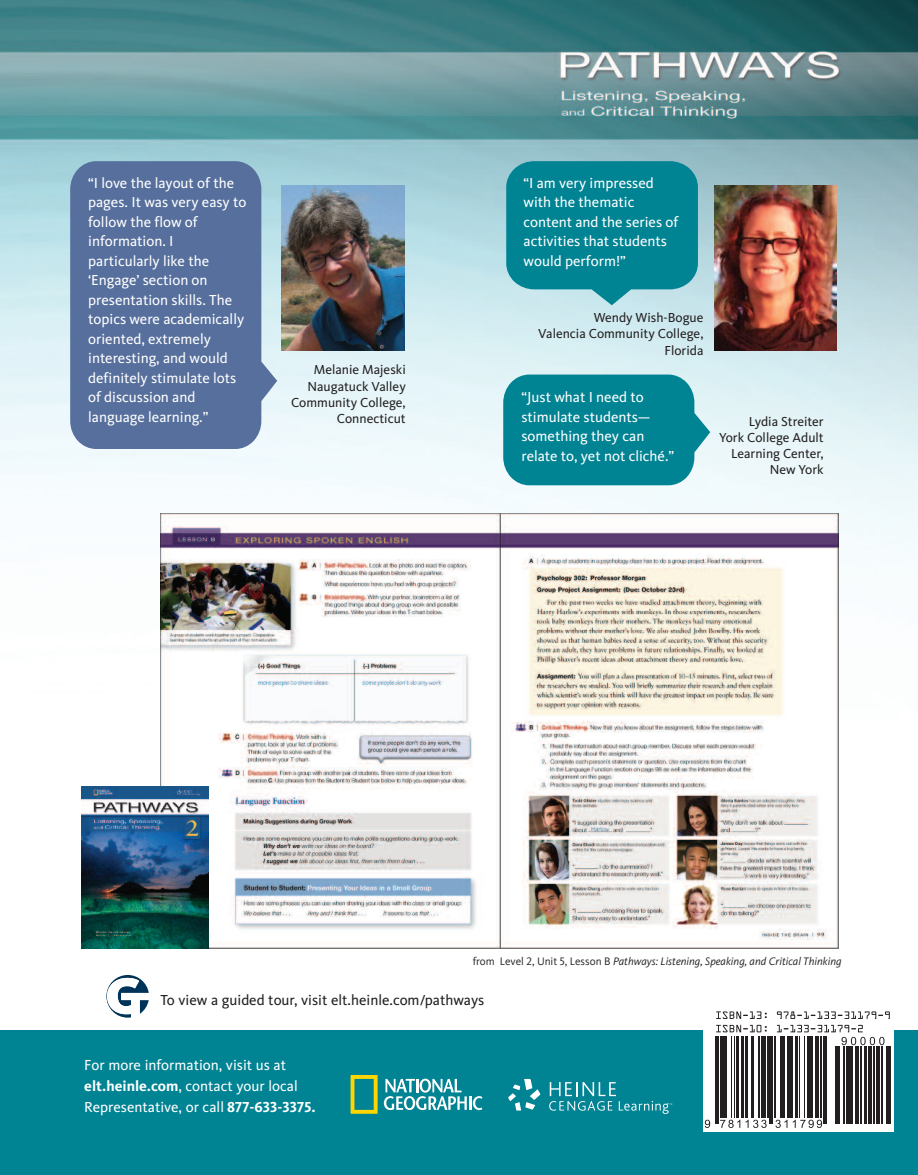
<style>
.page{position:relative;width:918px;height:1175px;background:#fff}
.page>*{position:absolute;margin:0;border:0;box-sizing:border-box;transform-origin:0 0}
.t1{font:15px/19.5px "Kievit OT";color:#fff}
.t2{font:15px "Kievit OT";color:#231f20}
.t3{font:13.5px/16.2px "Kievit OT";color:#231f20;text-align:right}
.t4{font:italic 11.25px "Kievit OT";color:#231f20}
.s1{font-style:normal}
.s2{font-weight:700}
</style>
<div class="page">
<img style="left:0;top:0;width:918px;height:1018px">
<svg style="left:70px;top:161px;width:207px;height:288px;background:#5f79a2"></svg>
<img style="left:282px;top:185px;width:123px;height:165px">
<img style="left:714px;top:185px;width:123px;height:165px">
<svg style="left:506px;top:161px;width:192px;height:144px;background:#188f9d"></svg>
<div style="left:0;top:1030px;width:918px;height:144px;background:#008393"></div>
<svg style="left:508px;top:1079px;width:32px;height:31px"></svg>
<svg style="left:549px;top:1082px;width:123px;height:31px"></svg>
<svg style="left:703px;top:1008px;width:191px;height:123px;background:#cbcaca"></svg>
<svg style="left:716px;top:1011px;width:51px;height:21px"></svg>
<svg style="left:705px;top:1119px;width:5px;height:9px"></svg>
<hr style="left:715px;top:1036px;width:1px;height:88px;background:#231f20">
<hr style="left:718px;top:1036px;width:1px;height:88px;background:#231f20">
<hr style="left:720px;top:1036px;width:3px;height:82px;background:#231f20">
<hr style="left:725px;top:1036px;width:2px;height:82px;background:#231f20">
<hr style="left:731px;top:1036px;width:1px;height:82px;background:#231f20">
<hr style="left:734px;top:1036px;width:1px;height:82px;background:#231f20">
<svg style="left:720px;top:1119px;width:20px;height:9px"></svg>
<hr style="left:736px;top:1036px;width:3px;height:82px;background:#231f20">
<hr style="left:741px;top:1036px;width:2px;height:82px;background:#231f20">
<hr style="left:746px;top:1036px;width:2px;height:82px;background:#231f20">
<hr style="left:751px;top:1036px;width:1px;height:82px;background:#231f20">
<hr style="left:753px;top:1036px;width:1px;height:82px;background:#231f20">
<hr style="left:759px;top:1036px;width:1px;height:82px;background:#231f20">
<svg style="left:746px;top:1119px;width:21px;height:9px"></svg>
<div style="left:761px;top:1036px;width:5px;height:82px;background:#231f20"></div>
<hr style="left:767px;top:1036px;width:1px;height:82px;background:#231f20">
<hr style="left:769px;top:1036px;width:1px;height:88px;background:#231f20">
<hr style="left:772px;top:1036px;width:1px;height:88px;background:#231f20">
<hr style="left:774px;top:1036px;width:1px;height:82px;background:#231f20">
<hr style="left:780px;top:1036px;width:1px;height:82px;background:#231f20">
<svg style="left:775px;top:1119px;width:12px;height:9px"></svg>
<hr style="left:782px;top:1036px;width:3px;height:82px;background:#231f20">
<hr style="left:787px;top:1036px;width:2px;height:82px;background:#231f20">
<hr style="left:791px;top:1036px;width:2px;height:82px;background:#231f20">
<hr style="left:795px;top:1036px;width:3px;height:82px;background:#231f20">
<hr style="left:799px;top:1036px;width:1px;height:82px;background:#231f20">
<hr style="left:804px;top:1036px;width:1px;height:82px;background:#231f20">
<hr style="left:807px;top:1036px;width:4px;height:82px;background:#231f20">
<hr style="left:812px;top:1036px;width:1px;height:82px;background:#231f20">
<svg style="left:793px;top:1119px;width:29px;height:9px"></svg>
<hr style="left:815px;top:1036px;width:4px;height:82px;background:#231f20">
<hr style="left:820px;top:1036px;width:1px;height:82px;background:#231f20">
<hr style="left:824px;top:1036px;width:1px;height:88px;background:#231f20">
<hr style="left:826px;top:1036px;width:1px;height:88px;background:#231f20">
<hr style="left:835px;top:1046px;width:1px;height:78px;background:#231f20">
<hr style="left:838px;top:1046px;width:2px;height:78px;background:#231f20">
<hr style="left:844px;top:1046px;width:1px;height:78px;background:#231f20">
<hr style="left:846px;top:1046px;width:2px;height:78px;background:#231f20">
<hr style="left:850px;top:1046px;width:1px;height:78px;background:#231f20">
<hr style="left:852px;top:1046px;width:1px;height:78px;background:#231f20">
<hr style="left:855px;top:1046px;width:4px;height:78px;background:#231f20">
<hr style="left:860px;top:1046px;width:1px;height:78px;background:#231f20">
<hr style="left:865px;top:1046px;width:2px;height:78px;background:#231f20">
<hr style="left:868px;top:1046px;width:1px;height:78px;background:#231f20">
<hr style="left:871px;top:1046px;width:1px;height:78px;background:#231f20">
<hr style="left:873px;top:1046px;width:1px;height:78px;background:#231f20">
<hr style="left:877px;top:1046px;width:3px;height:78px;background:#231f20">
<hr style="left:881px;top:1046px;width:1px;height:78px;background:#231f20">
<svg style="left:777px;top:1011px;width:113px;height:34px"></svg>
<hr style="left:886px;top:1046px;width:2px;height:78px;background:#231f20">
<hr style="left:890px;top:1046px;width:1px;height:78px;background:#231f20">
<svg style="left:106px;top:975px;width:43px;height:42px"></svg>
<svg style="left:503px;top:374px;width:207px;height:111px;background:#158d9c"></svg>
<img style="left:160px;top:514px;width:678px;height:434px">
<img style="left:82px;top:786px;width:126px;height:162px">
<svg style="left:351px;top:1075px;width:27px;height:38px"></svg>
<svg style="left:384px;top:1078px;width:98px;height:32px"></svg>
<p class="t1" style="left:88px;top:174px;width:160px">“I love the layout of the pages. It was very easy to follow the flow of information. I particularly like the ‘Engage’ section on presentation skills. The topics were academically oriented, extremely interesting, and would definitely stimulate lots of discussion and language learning.”</p>
<p class="t3" style="left:291px;top:363px;width:116px">Melanie Majeski<br>Naugatuck Valley<br>Community College,<br>Connecticut</p>
<p class="t1" style="left:524px;top:174px;width:156px">“I am very impressed with the thematic content and the series of activities that students would perform!”</p>
<p class="t3" style="left:538px;top:311px;width:167px">Wendy Wish-Bogue<br>Valencia Community College,<br>Florida</p>
<p class="t1" style="left:522px;top:388px;width:154px">“Just what I need to stimulate students— something they can relate to, yet not cliché.”</p>
<p class="t3" style="left:719px;top:414px;width:106px">Lydia Streiter<br>York College Adult<br>Learning Center,<br>New York</p>
<p class="t4" style="left:473px;top:956px;width:370px"><span class="s1">from Level 2, Unit 5, Lesson B</span> Pathways: Listening, Speaking, and Critical Thinking</p>
<p class="t2" style="left:160px;top:993px;width:325px">To view a guided tour, visit elt.heinle.com/pathways</p>
<p class="t1" style="left:84px;top:1055px;width:233px;line-height:21px">For more information, visit us at <span class="s2">elt.heinle.com</span>, contact your local<br>Representative, or call <span class="s2">877-633-3375.</span></p>
</div>
